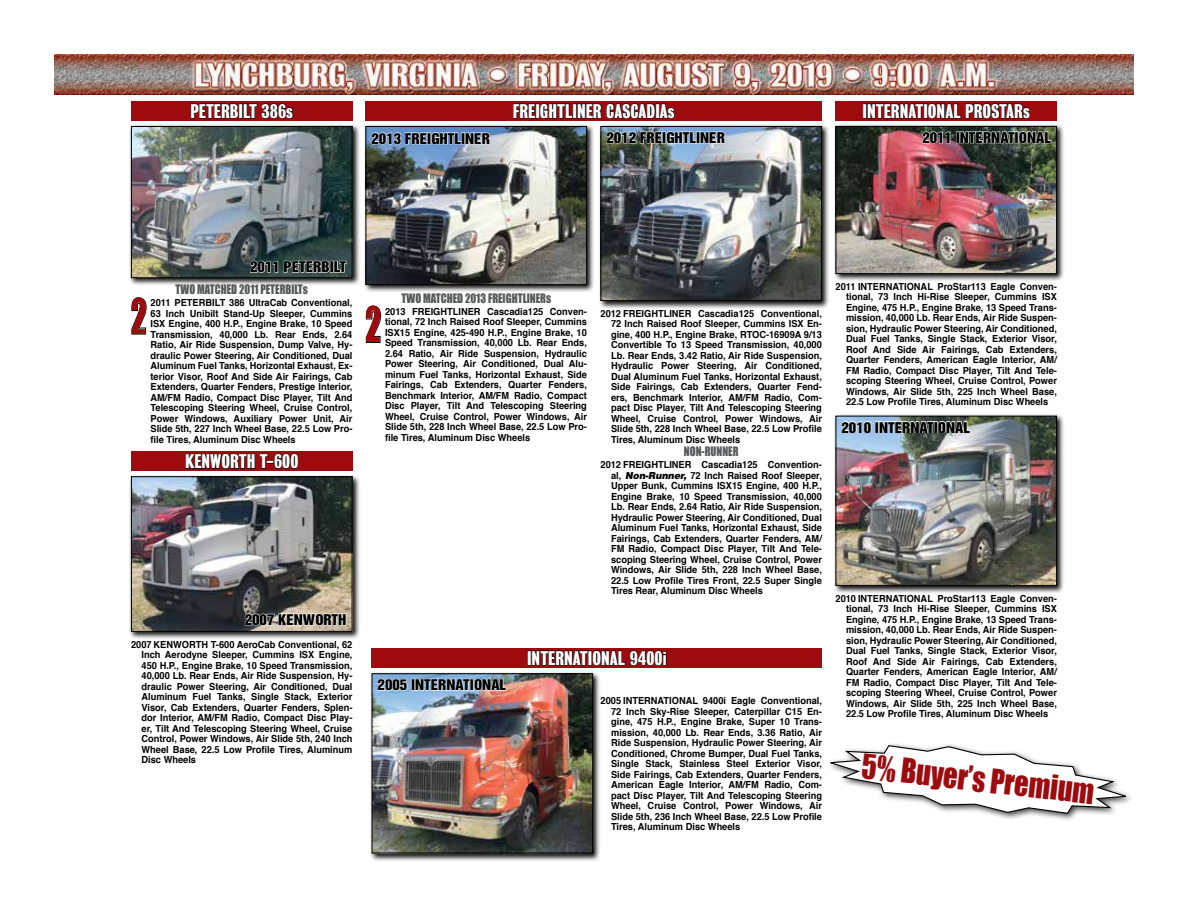
<style>
.page{position:relative;width:1188px;height:918px;background:#fff}
.page>*{position:absolute;margin:0;border:0;box-sizing:border-box;transform-origin:0 0}
.t1{font:45px "Impact";color:#9e0b0f;scale:.7 1}
.t2{font:31.35px "Impact";color:#9e0b0f;scale:.9 1}
.t3{font:18px "Bureau Grotesque One Seven";color:#fff;scale:1.05 1}
.t4{font:13.5px "Helvetica Inserat";color:#000;scale:1.1 1}
.t5{font:12px "Impact";color:#58595b;scale:.9 1}
.t6{font:700 9.75px/10.5px "Helvetica";color:#000;text-align:justify;scale:.95 1}
.s1{font-weight:900;font-style:italic}
</style>
<div class="page">
<svg style="left:131px;top:297px;width:16px;height:38px"></svg>
<div style="left:131px;top:101px;width:221px;height:20px;background:#9e0b0f"></div>
<svg style="left:190px;top:103px;width:104px;height:16px"></svg>
<div style="left:129px;top:124px;width:232px;height:162px;background:#000;opacity:.95"></div>
<img style="left:133px;top:128px;width:217px;height:148px">
<div style="left:131px;top:126px;width:221px;height:152px;border:1px solid #000"></div>
<svg style="left:250px;top:261px;width:97px;height:12px"></svg>
<div style="left:131px;top:451px;width:221px;height:20px;background:#9e0b0f"></div>
<svg style="left:185px;top:453px;width:114px;height:16px"></svg>
<div style="left:129px;top:474px;width:232px;height:166px;background:#000;opacity:.95"></div>
<img style="left:133px;top:478px;width:217px;height:152px">
<div style="left:131px;top:476px;width:221px;height:156px;border:1px solid #000"></div>
<svg style="left:244px;top:606px;width:103px;height:34px;background:#aea79e"></svg>
<div style="left:836px;top:101px;width:221px;height:20px;background:#9e0b0f"></div>
<div style="left:863px;top:104px;width:4px;height:14px;border:1px solid #000"></div>
<div style="left:834px;top:124px;width:231px;height:158px;background:#000;opacity:.95"></div>
<img style="left:838px;top:128px;width:217px;height:144px">
<div style="left:836px;top:126px;width:221px;height:148px;border:1px solid #000"></div>
<img style="left:867px;top:103px;width:184px;height:41px">
<div style="left:834px;top:414px;width:231px;height:180px;background:#000;opacity:.95"></div>
<img style="left:838px;top:418px;width:217px;height:166px">
<div style="left:836px;top:416px;width:221px;height:170px;border:1px solid #000"></div>
<svg style="left:841px;top:421px;width:31px;height:12px"></svg>
<div style="left:875px;top:421px;width:4px;height:12px;border:1px solid #fff"></div>
<svg style="left:879px;top:414px;width:92px;height:19px"></svg>
<div style="left:366px;top:101px;width:456px;height:20px;background:#9e0b0f"></div>
<svg style="left:513px;top:103px;width:162px;height:16px"></svg>
<div style="left:364px;top:124px;width:231px;height:169px;background:#000;opacity:.95"></div>
<img style="left:368px;top:128px;width:217px;height:155px">
<div style="left:366px;top:126px;width:221px;height:159px;border:1px solid #000"></div>
<svg style="left:371px;top:132px;width:120px;height:13px;background:#afc5e2"></svg>
<svg style="left:366px;top:305px;width:15px;height:38px"></svg>
<div style="left:599px;top:124px;width:231px;height:185px;background:#000;opacity:.95"></div>
<img style="left:603px;top:128px;width:217px;height:171px">
<div style="left:601px;top:126px;width:221px;height:175px;border:1px solid #000"></div>
<svg style="left:606px;top:131px;width:120px;height:13px;background:#b2c1cb"></svg>
<img style="left:54px;top:54px;width:1080px;height:41px">
<div style="left:827px;top:742px;width:307px;height:80px;background:#000;opacity:.75"></div>
<svg style="left:827px;top:745px;width:305px;height:70px"></svg>
<div style="left:372px;top:648px;width:450px;height:20px;background:#9e0b0f"></div>
<svg style="left:532px;top:650px;width:134px;height:16px"></svg>
<div style="left:370px;top:671px;width:231px;height:190px;background:#000;opacity:.95"></div>
<img style="left:374px;top:675px;width:217px;height:176px">
<div style="left:372px;top:673px;width:221px;height:180px;border:1px solid #000"></div>
<svg style="left:377px;top:679px;width:31px;height:12px"></svg>
<div style="left:411px;top:679px;width:4px;height:12px;border:1px solid #fff"></div>
<svg style="left:415px;top:671px;width:92px;height:20px"></svg>
<h3 class="t3" style="left:190px;top:101px;width:99px">PETERBILT 386s</h3>
<h3 class="t4" style="left:372px;top:130px;width:109px">2013 FREIGHTLINER</h3>
<h3 class="t3" style="left:513px;top:101px;width:156px">FREIGHTLINER CASCADIAs</h3>
<h3 class="t4" style="left:607px;top:130px;width:109px">2012 FREIGHTLINER</h3>
<h3 class="t3" style="left:863px;top:101px;width:161px">INTERNATIONAL PROSTARs</h3>
<h3 class="t4" style="left:922px;top:129px;width:118px">2011 INTERNATIONAL</h3>
<h3 class="t4" style="left:250px;top:259px;width:89px">2011 PETERBILT</h3>
<p class="t5" style="left:175px;top:280px;width:149px">TWO MATCHED 2011 PETERBILTs</p>
<p class="t6" style="left:151px;top:298px;width:214px">2011 PETERBILT 386 UltraCab Conventional, 63 Inch Unibilt Stand-Up Sleeper, Cummins ISX Engine, 400 H.P., Engine Brake, 10 Speed Transmission, 40,000 Lb. Rear Ends, 2.64<br>Ratio, Air Ride Suspension, Dump Valve, Hy&shy;draulic Power Steering, Air Conditioned, Dual Aluminum Fuel Tanks, Horizontal Exhaust, Ex&shy;terior Visor, Roof And Side Air Fairings, Cab Extenders, Quarter Fenders, Prestige Interior, AM/FM Radio, Compact Disc Player, Tilt And Telescoping Steering Wheel, Cruise Control, Power Windows, Auxiliary Power Unit, Air Slide 5th, 227 Inch Wheel Base, 22.5 Low Pro&shy;file Tires, Aluminum Disc Wheels</p>
<h1 class="t1" style="left:131px;top:282px;width:24px">2</h1>
<h3 class="t3" style="left:185px;top:451px;width:109px">KENWORTH T-600</h3>
<h3 class="t4" style="left:245px;top:612px;width:94px">2007 KENWORTH</h3>
<p class="t6" style="left:142px;top:639px;width:224px;text-indent:-10px">2007 KENWORTH T-600 AeroCab Conventional, 62<br>Inch Aerodyne Sleeper, Cummins ISX Engine, 450 H.P., Engine Brake, 10 Speed Transmission, 40,000 Lb. Rear Ends, Air Ride Suspension, Hy&shy;draulic Power Steering, Air Conditioned, Dual Aluminum Fuel Tanks, Single Stack, Exterior Visor, Cab Extenders, Quarter Fenders, Splen&shy;dor Interior, AM/FM Radio, Compact Disc Play&shy;er, Tilt And Telescoping Steering Wheel, Cruise Control, Power Windows, Air Slide 5th, 240 Inch Wheel Base, 22.5 Low Profile Tires, Aluminum Disc Wheels</p>
<p class="t5" style="left:401px;top:289px;width:168px">TWO MATCHED 2013 FREIGHTLINERs</p>
<p class="t6" style="left:385px;top:306px;width:214px">2013 FREIGHTLINER Cascadia125 Conven&shy;tional, 72 Inch Raised Roof Sleeper, Cummins ISX15 Engine, 425-490 H.P., Engine Brake, 10<br>Speed Transmission, 40,000 Lb. Rear Ends, 2.64 Ratio, Air Ride Suspension, Hydraulic Power Steering, Air Conditioned, Dual Alu&shy;minum Fuel Tanks, Horizontal Exhaust, Side Fairings, Cab Extenders, Quarter Fenders, Benchmark Interior, AM/FM Radio, Compact Disc Player, Tilt And Telescoping Steering Wheel, Cruise Control, Power Windows, Air Slide 5th, 228 Inch Wheel Base, 22.5 Low Pro&shy;file Tires, Aluminum Disc Wheels</p>
<h1 class="t1" style="left:366px;top:290px;width:24px">2</h1>
<p class="t6" style="left:611px;top:308px;width:224px;text-indent:-10px">2012 FREIGHTLINER Cascadia125 Conventional, 72 Inch Raised Roof Sleeper, Cummins ISX En&shy;gine, 400 H.P., Engine Brake, RTOC-16909A 9/13<br>Convertible To 13 Speed Transmission, 40,000<br>Lb. Rear Ends, 3.42 Ratio, Air Ride Suspension, Hydraulic Power Steering, Air Conditioned, Dual Aluminum Fuel Tanks, Horizontal Exhaust, Side Fairings, Cab Extenders, Quarter Fend&shy;ers, Benchmark Interior, AM/FM Radio, Com&shy;pact Disc Player, Tilt And Telescoping Steering Wheel, Cruise Control, Power Windows, Air Slide 5th, 228 Inch Wheel Base, 22.5 Low Profile Tires, Aluminum Disc Wheels</p>
<p class="t5" style="left:684px;top:442px;width:62px">NON-RUNNER</p>
<p class="t6" style="left:611px;top:460px;width:224px;text-indent:-10px">2012 FREIGHTLINER Cascadia125 Convention&shy;al, <span class="s1">Non-Runner,</span> 72 Inch Raised Roof Sleeper, Upper Bunk, Cummins ISX15 Engine, 400 H.P., Engine Brake, 10 Speed Transmission, 40,000<br>Lb. Rear Ends, 2.64 Ratio, Air Ride Suspension, Hydraulic Power Steering, Air Conditioned, Dual Aluminum Fuel Tanks, Horizontal Exhaust, Side Fairings, Cab Extenders, Quarter Fenders, AM/ FM Radio, Compact Disc Player, Tilt And Tele&shy;scoping Steering Wheel, Cruise Control, Power Windows, Air Slide 5th, 228 Inch Wheel Base, 22.5 Low Profile Tires Front, 22.5 Super Single Tires Rear, Aluminum Disc Wheels</p>
<h3 class="t4" style="left:378px;top:677px;width:118px">2005 INTERNATIONAL</h3>
<h3 class="t3" style="left:527px;top:648px;width:134px">INTERNATIONAL 9400i</h3>
<p class="t6" style="left:611px;top:695px;width:224px;text-indent:-10px">2005 INTERNATIONAL 9400i Eagle Conventional, 72 Inch Sky-Rise Sleeper, Caterpillar C15 En&shy;gine, 475 H.P., Engine Brake, Super 10 Trans&shy;mission, 40,000 Lb. Rear Ends, 3.36 Ratio, Air Ride Suspension, Hydraulic Power Steering, Air Conditioned, Chrome Bumper, Dual Fuel Tanks, Single Stack, Stainless Steel Exterior Visor, Side Fairings, Cab Extenders, Quarter Fenders, American Eagle Interior, AM/FM Radio, Com&shy;pact Disc Player, Tilt And Telescoping Steering Wheel, Cruise Control, Power Windows, Air Slide 5th, 236 Inch Wheel Base, 22.5 Low Profile Tires, Aluminum Disc Wheels</p>
<p class="t6" style="left:846px;top:281px;width:224px;text-indent:-10px">2011 INTERNATIONAL ProStar113 Eagle Conven&shy;tional, 73 Inch Hi-Rise Sleeper, Cummins ISX Engine, 475 H.P., Engine Brake, 13 Speed Trans&shy;mission, 40,000 Lb. Rear Ends, Air Ride Suspen&shy;sion, Hydraulic Power Steering, Air Conditioned, Dual Fuel Tanks, Single Stack, Exterior Visor, Roof And Side Air Fairings, Cab Extenders, Quarter Fenders, American Eagle Interior, AM/ FM Radio, Compact Disc Player, Tilt And Tele&shy;scoping Steering Wheel, Cruise Control, Power Windows, Air Slide 5th, 225 Inch Wheel Base, 22.5 Low Profile Tires, Aluminum Disc Wheels</p>
<h3 class="t4" style="left:842px;top:419px;width:118px">2010 INTERNATIONAL</h3>
<p class="t6" style="left:846px;top:593px;width:224px;text-indent:-10px">2010 INTERNATIONAL ProStar113 Eagle Conven&shy;tional, 73 Inch Hi-Rise Sleeper, Cummins ISX Engine, 475 H.P., Engine Brake, 13 Speed Trans&shy;mission, 40,000 Lb. Rear Ends, Air Ride Suspen&shy;sion, Hydraulic Power Steering, Air Conditioned, Dual Fuel Tanks, Single Stack, Exterior Visor, Roof And Side Air Fairings, Cab Extenders, Quarter Fenders, American Eagle Interior, AM/ FM Radio, Compact Disc Player, Tilt And Tele&shy;scoping Steering Wheel, Cruise Control, Power Windows, Air Slide 5th, 225 Inch Wheel Base, 22.5 Low Profile Tires, Aluminum Disc Wheels</p>
<h2 class="t2" style="left:864px;top:742px;width:261px;rotate:6deg">5% Buyer’s Premium</h2>
</div>
